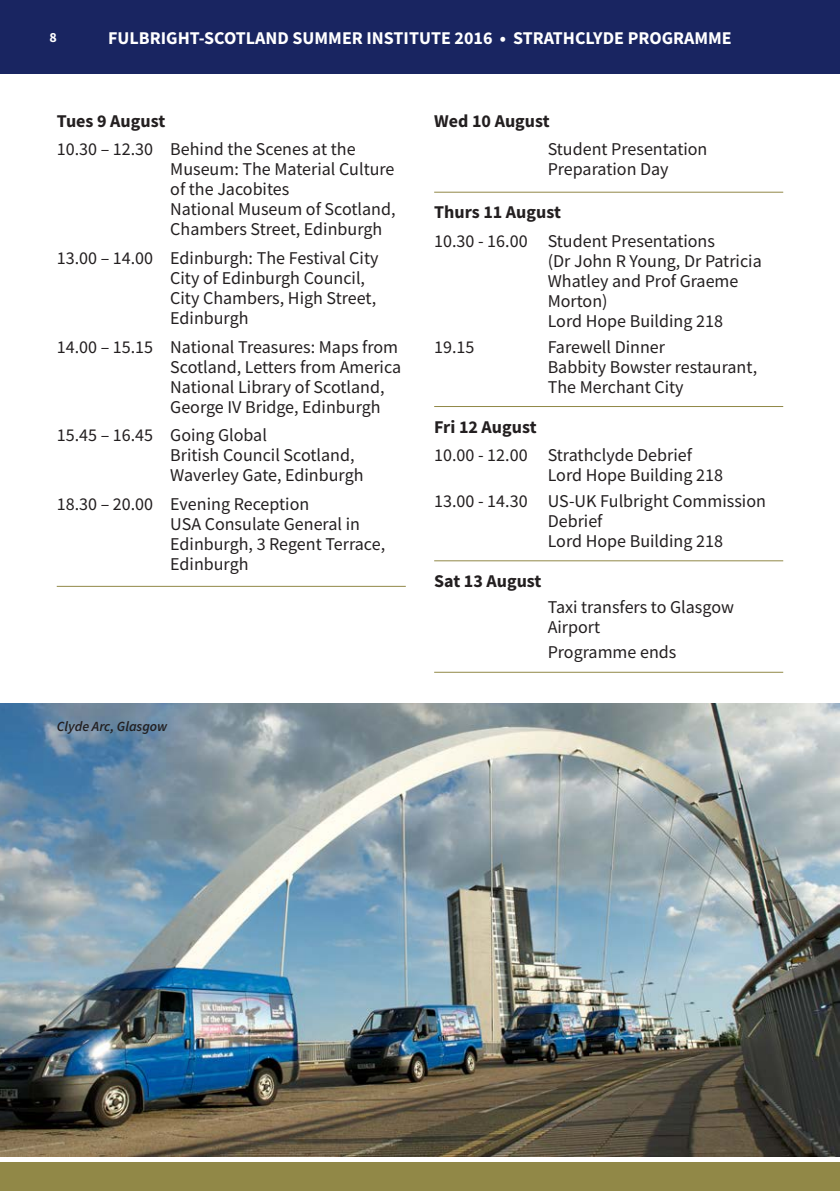
<style>
.page{position:relative;width:840px;height:1191px;background:#fff}
.page>*{position:absolute;margin:0;border:0;box-sizing:border-box;transform-origin:0 0}
.timetable_text{font:18px/20px "Source Sans Pro";color:#231f20}
.t1{font:700 18px "Source Sans Pro";color:#fff}
.timetable_text-2{font:700 18px "Source Sans Pro";color:#231f20}
.t2{font:italic 600 14px "Source Sans Pro";color:#231f20}
.t3{font:700 14px "Source Sans Pro";color:#fff}
</style>
<div class="page">
<div style="left:0;top:0;width:839px;height:74px;background:#192561"></div>
<img style="left:0;top:703px;width:839px;height:454px">
<hr style="left:57px;top:586px;width:348px;height:1px;background:#918847">
<hr style="left:434px;top:192px;width:348px;height:1px;background:#918847">
<hr style="left:434px;top:406px;width:348px;height:1px;background:#918847">
<hr style="left:434px;top:560px;width:348px;height:1px;background:#918847">
<hr style="left:434px;top:672px;width:348px;height:1px;background:#918847">
<div style="left:0;top:1162px;width:839px;height:29px;background:#918847"></div>
<p class="t3" style="left:49px;top:28px;width:9px">8</p>
<p class="t1" style="left:108px;top:25px;width:624px">FULBRIGHT-SCOTLAND SUMMER INSTITUTE 2016 • STRATHCLYDE PROGRAMME</p>
<p class="timetable_text-2" style="left:57px;top:109px;width:110px">Tues 9 August</p>
<p class="timetable_text" style="left:170px;top:139px;width:227px;text-indent:-113px">10.30 – 12.30 Behind the Scenes at the<br>Museum: The Material Culture of the Jacobites<br>National Museum of Scotland,<br>Chambers Street, Edinburgh</p>
<p class="timetable_text" style="left:170px;top:248px;width:210px;text-indent:-113px">13.00 – 14.00 Edinburgh: The Festival City<br>City of Edinburgh Council,<br>City Chambers, High Street,<br>Edinburgh</p>
<p class="timetable_text" style="left:170px;top:336px;width:232px;text-indent:-113px">14.00 – 15.15 National Treasures: Maps from Scotland, Letters from America National Library of Scotland, George IV Bridge, Edinburgh</p>
<p class="timetable_text" style="left:170px;top:425px;width:195px;text-indent:-113px">15.45 – 16.45 Going Global<br>British Council Scotland,<br>Waverley Gate, Edinburgh</p>
<p class="timetable_text" style="left:170px;top:493px;width:216px;text-indent:-113px">18.30 – 20.00 Evening Reception<br>USA Consulate General in<br>Edinburgh, 3 Regent Terrace,<br>Edinburgh</p>
<p class="t2" style="left:57px;top:717px;width:112px">Clyde Arc, Glasgow</p>
<p class="timetable_text-2" style="left:434px;top:109px;width:117px">Wed 10 August</p>
<p class="timetable_text" style="left:547px;top:139px;width:161px">Student Presentation<br>Preparation Day</p>
<p class="timetable_text-2" style="left:434px;top:200px;width:128px">Thurs 11 August</p>
<p class="timetable_text" style="left:547px;top:231px;width:215px;text-indent:-113px">10.30 - 16.00 Student Presentations<br>(Dr John R Young, Dr Patricia<br>Whatley and Prof Graeme<br>Morton)<br>Lord Hope Building 218</p>
<p class="timetable_text" style="left:434px;top:336px;width:42px">19.15</p>
<p class="timetable_text" style="left:547px;top:336px;width:211px">Farewell Dinner<br>Babbity Bowster restaurant,<br>The Merchant City</p>
<p class="timetable_text-2" style="left:434px;top:414px;width:104px">Fri 12 August</p>
<p class="timetable_text" style="left:547px;top:445px;width:177px;text-indent:-113px">10.00 - 12.00 Strathclyde Debrief<br>Lord Hope Building 218</p>
<p class="timetable_text" style="left:547px;top:491px;width:220px;text-indent:-113px">13.00 - 14.30 US-UK Fulbright Commission<br>Debrief<br>Lord Hope Building 218</p>
<p class="timetable_text-2" style="left:434px;top:569px;width:109px">Sat 13 August</p>
<p class="timetable_text" style="left:547px;top:596px;width:188px">Taxi transfers to Glasgow<br>Airport</p>
<p class="timetable_text" style="left:547px;top:642px;width:130px">Programme ends</p>
</div>
